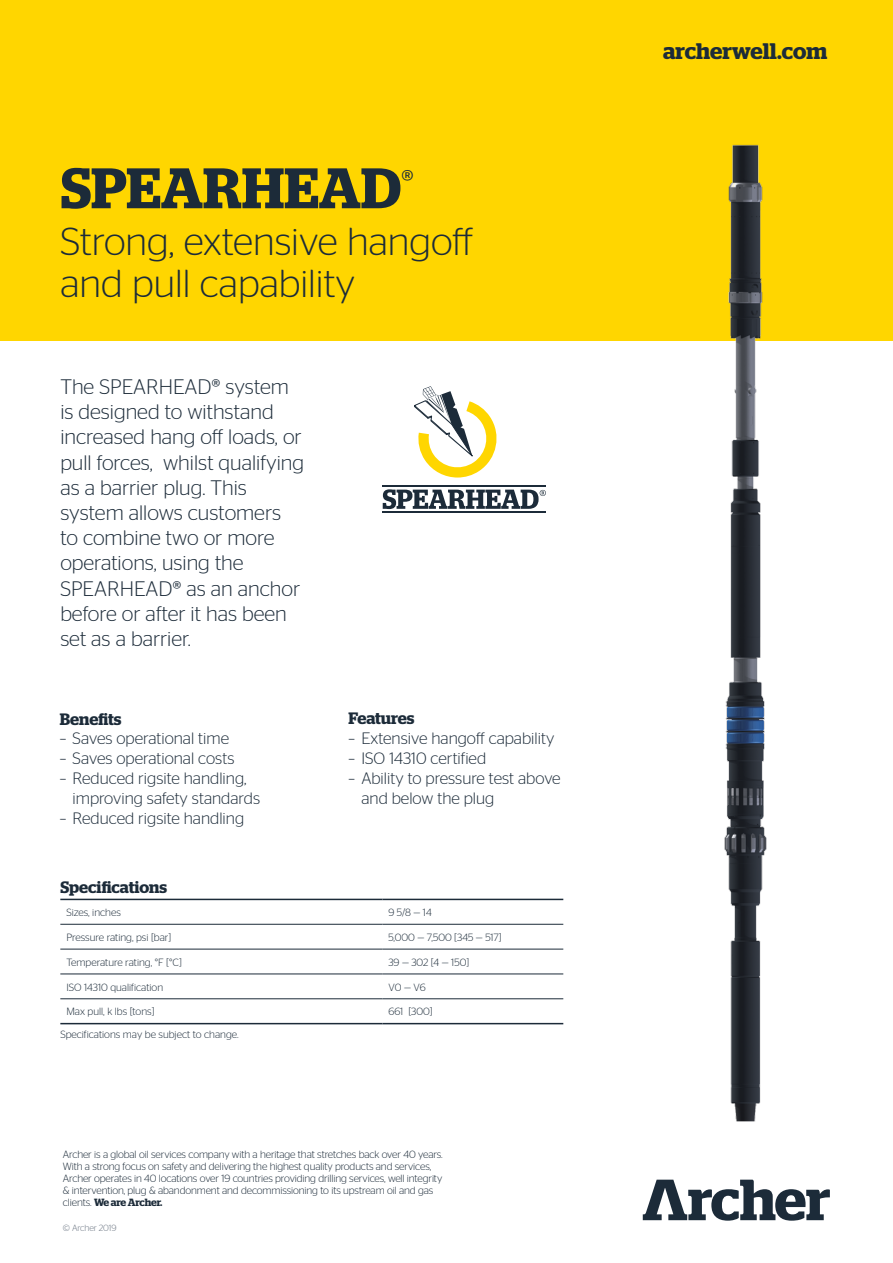
<style>
.page{position:relative;width:893px;height:1263px;background:#fff}
.page>*{position:absolute;margin:0;border:0;box-sizing:border-box;transform-origin:0 0}
.t1{font:600 57px "Stag";color:#1c2b39}
.t2{font:300 39px/42px "Stag Sans";color:#1c2b39}
.t3{font:600 22.5px "Stag";letter-spacing:-.005em;color:#1c2b39}
.t4{font:300 21px/25.2px "Stag Sans";color:#1c2b39}
.t5{font:300 16.5px/19.8px "Stag Sans";color:#1c2b39}
.t6{font:600 16.5px "Stag";color:#1c2b39}
.t7{font:300 10.5px/12px "Stag Sans";letter-spacing:-.01em;color:#1c2b39}
.t8{font:600 10.5px "Stag";letter-spacing:-.015em;color:#1c2b39}
.t9{font:300 9px "Stag Sans";letter-spacing:-.01em;color:#6a7481}
.s1{font-family:"Stag Sans";font-weight:300}
</style>
<div class="page">
<svg style="left:643px;top:1180px;width:187px;height:41px"></svg>
<div style="left:0;top:0;width:893px;height:340px;background:#ffd600"></div>
<hr style="left:60px;top:924px;width:322px;height:1px;background:#1c2b39">
<hr style="left:382px;top:924px;width:181px;height:1px;background:#1c2b39">
<hr style="left:60px;top:949px;width:322px;height:1px;background:#1c2b39">
<hr style="left:382px;top:949px;width:181px;height:1px;background:#1c2b39">
<hr style="left:60px;top:974px;width:322px;height:1px;background:#1c2b39">
<hr style="left:382px;top:974px;width:181px;height:1px;background:#1c2b39">
<hr style="left:60px;top:998px;width:322px;height:1px;background:#1c2b39">
<hr style="left:382px;top:998px;width:181px;height:1px;background:#1c2b39">
<hr style="left:60px;top:899px;width:322px;height:1px;background:#1c2b39">
<hr style="left:382px;top:899px;width:181px;height:1px;background:#1c2b39">
<hr style="left:60px;top:1023px;width:322px;height:1px;background:#1c2b39">
<hr style="left:382px;top:1023px;width:181px;height:1px;background:#1c2b39">
<img style="left:679px;top:144px;width:128px;height:978px">
<hr style="left:382px;top:485px;width:164px;height:1px;background:#1c2b39">
<hr style="left:382px;top:511px;width:164px;height:2px;background:#1c2b39">
<svg style="left:414px;top:386px;width:83px;height:91px"></svg>
<svg style="left:383px;top:489px;width:163px;height:20px"></svg>
<h1 class="t1" style="left:61px;top:155px;width:355px">SPEARHEAD<sup>®</sup></h1>
<h2 class="t2" style="left:60px;top:220px;width:414px">Strong, extensive hangoff and pull capability</h2>
<p class="t4" style="left:60px;top:374px;width:245px">The SPEARHEAD® system is designed to withstand increased hang off loads, or pull forces, whilst qualifying as a barrier plug. This system allows customers<br>to combine two or more operations, using the<br>SPEARHEAD® as an anchor before or after it has been set as a barrier.</p>
<h3 class="t6" style="left:60px;top:709px;width:63px">Benefits</h3>
<h3 class="t5" style="left:60px;top:728px;width:171px">– Saves operational time</h3>
<h3 class="t5" style="left:60px;top:748px;width:176px">– Saves operational costs</h3>
<h3 class="t5" style="left:73px;top:768px;width:189px;text-indent:-13px">– Reduced rigsite handling, improving safety standards</h3>
<h3 class="t5" style="left:60px;top:808px;width:186px">– Reduced rigsite handling</h3>
<h3 class="t6" style="left:349px;top:709px;width:67px">Features</h3>
<h3 class="t5" style="left:349px;top:728px;width:207px">– Extensive hangoff capability</h3>
<h3 class="t5" style="left:349px;top:748px;width:139px">– ISO 14310 certified</h3>
<h3 class="t5" style="left:361px;top:768px;width:201px;text-indent:-13px">– Ability to pressure test above and below the plug</h3>
<h3 class="t6" style="left:60px;top:878px;width:108px">Specifications</h3>
<p class="t7" style="left:66px;top:906px;width:56px">Sizes, inches</p>
<p class="t7" style="left:388px;top:906px;width:45px">9 5/8 — 14</p>
<p class="t7" style="left:66px;top:931px;width:107px">Pressure rating, psi [bar]</p>
<p class="t7" style="left:388px;top:931px;width:115px">5,000 — 7,500 [345 — 517]</p>
<p class="t7" style="left:66px;top:956px;width:117px">Temperature rating, °F [°C]</p>
<p class="t7" style="left:388px;top:956px;width:82px">39 — 302 [4 — 150]</p>
<p class="t7" style="left:66px;top:981px;width:98px">ISO 14310 qualification</p>
<p class="t7" style="left:388px;top:981px;width:39px">V0 — V6</p>
<p class="t7" style="left:66px;top:1005px;width:90px">Max pull, k lbs [tons]</p>
<p class="t7" style="left:388px;top:1005px;width:46px">661 [300]</p>
<p class="t7" style="left:60px;top:1028px;width:180px">Specifications may be subject to change.</p>
<p class="t7" style="left:63px;top:1148px;width:381px">Archer is a global oil services company with a heritage that stretches back over 40 years.<br>With a strong focus on safety and delivering the highest quality products and services, Archer operates in 40 locations over 19 countries providing drilling services, well integrity &amp; intervention, plug &amp; abandonment and decommissioning to its upstream oil and gas</p>
<p class="t8" style="left:63px;top:1196px;width:101px"><span class="s1">clients.</span> We are Archer.</p>
<p class="t9" style="left:63px;top:1223px;width:55px">© Archer 2019</p>
<h3 class="t3" style="left:663px;top:38px;width:166px">archerwell.com</h3>
</div>
